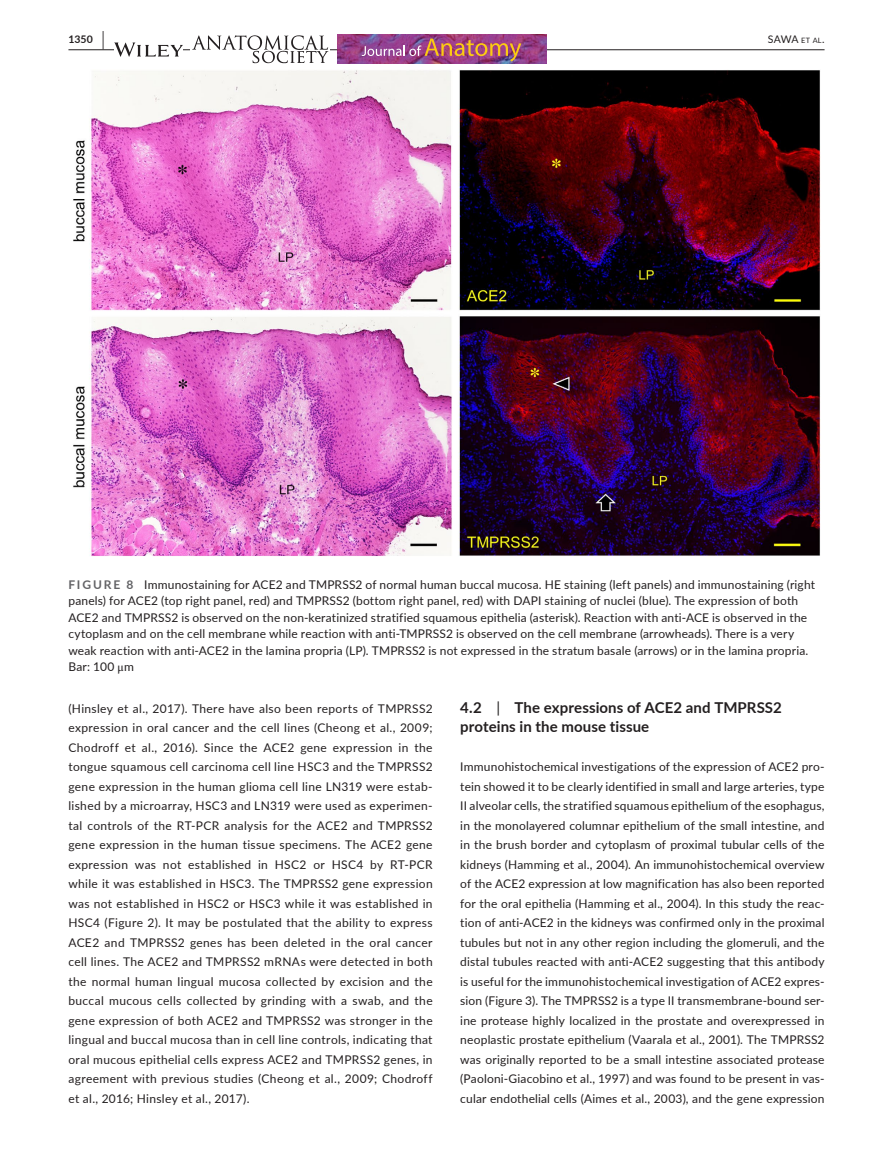
<style>
.page{position:relative;width:893px;height:1174px;background:#fff}
.page>*{position:absolute;margin:0;border:0;box-sizing:border-box;transform-origin:0 0}
.t1{font:700 15px/19.5px "Lato";letter-spacing:.005em;color:#231f20}
.t2{font:12px/19.5px "Lato";letter-spacing:.015em;color:#231f20;text-align:justify}
.t3{font:10.5px "Lato";color:#231f20}
.t4{font:700 10.5px "Lato";color:#231f20}
.s1{font-size:19.5px}
.s2{font-size:7.35px}
.s3{font-weight:700;color:#636366}
.s4{font-weight:400}
</style>
<div class="page">
<hr style="left:68px;top:49px;width:756px;height:1px;background:#231f20">
<svg style="left:114px;top:42px;width:69px;height:15px"></svg>
<img style="left:191px;top:35px;width:139px;height:29px">
<img style="left:337px;top:34px;width:209px;height:30px">
<img style="left:362px;top:39px;width:159px;height:22px">
<img style="left:73px;top:70px;width:748px;height:487px">
<p class="t4" style="left:68px;top:31px;width:37px">1350 <span class="s1">|</span></p>
<p class="t3" style="left:768px;top:31px;width:58px">SAWA <span class="s2">et al</span>.</p>
<p class="t2" style="left:68px;top:576px;width:748px;line-height:16.5px;text-align:left"><span class="s3">FIGURE 8</span> Immunostaining for ACE2 and TMPRSS2 of normal human buccal mucosa. HE staining (left panels) and immunostaining (right panels) for ACE2 (top right panel, red) and TMPRSS2 (bottom right panel, red) with DAPI staining of nuclei (blue). The expression of both ACE2 and TMPRSS2 is observed on the non-keratinized stratified squamous epithelia (asterisk). Reaction with anti-ACE is observed in the cytoplasm and on the cell membrane while reaction with anti-TMPRSS2 is observed on the cell membrane (arrowheads). There is a very weak reaction with anti-ACE2 in the lamina propria (LP). TMPRSS2 is not expressed in the stratum basale (arrows) or in the lamina propria.</p>
<p class="t2" style="left:68px;top:698px;width:366px">(Hinsley et al., 2017). There have also been reports of TMPRSS2 expression in oral cancer and the cell lines (Cheong et al., 2009; Chodroff et al., 2016). Since the ACE2 gene expression in the tongue squamous cell carcinoma cell line HSC3 and the TMPRSS2 gene expression in the human glioma cell line LN319 were estab&shy;lished by a microarray, HSC3 and LN319 were used as experimen&shy;tal controls of the RT-PCR analysis for the ACE2 and TMPRSS2 gene expression in the human tissue specimens. The ACE2 gene expression was not established in HSC2 or HSC4 by RT-PCR while it was established in HSC3. The TMPRSS2 gene expression was not established in HSC2 or HSC3 while it was established in HSC4 (Figure 2). It may be postulated that the ability to express ACE2 and TMPRSS2 genes has been deleted in the oral cancer cell lines. The ACE2 and TMPRSS2 mRNAs were detected in both the normal human lingual mucosa collected by excision and the buccal mucous cells collected by grinding with a swab, and the gene expression of both ACE2 and TMPRSS2 was stronger in the lingual and buccal mucosa than in cell line controls, indicating that oral mucous epithelial cells express ACE2 and TMPRSS2 genes, in agreement with previous studies (Cheong et al., 2009; Chodroff et al., 2016; Hinsley et al., 2017).</p>
<p class="t1" style="left:460px;top:697px;width:323px">4.2 <span class="s4">|</span> The expressions of ACE2 and TMPRSS2 proteins in the mouse tissue</p>
<p class="t2" style="left:460px;top:756px;width:366px">Immunohistochemical investigations of the expression of ACE2 pro&shy;tein showed it to be clearly identified in small and large arteries, type II alveolar cells, the stratified squamous epithelium of the esophagus, in the monolayered columnar epithelium of the small intestine, and in the brush border and cytoplasm of proximal tubular cells of the kidneys (Hamming et al., 2004). An immunohistochemical overview of the ACE2 expression at low magnification has also been reported for the oral epithelia (Hamming et al., 2004). In this study the reac&shy;tion of anti-ACE2 in the kidneys was confirmed only in the proximal tubules but not in any other region including the glomeruli, and the distal tubules reacted with anti-ACE2 suggesting that this antibody is useful for the immunohistochemical investigation of ACE2 expres&shy;sion (Figure 3). The TMPRSS2 is a type II transmembrane-bound ser&shy;ine protease highly localized in the prostate and overexpressed in neoplastic prostate epithelium (Vaarala et al., 2001). The TMPRSS2 was originally reported to be a small intestine associated protease (Paoloni-Giacobino et al., 1997) and was found to be present in vas&shy;cular endothelial cells (Aimes et al., 2003), and the gene expression</p>
</div>
